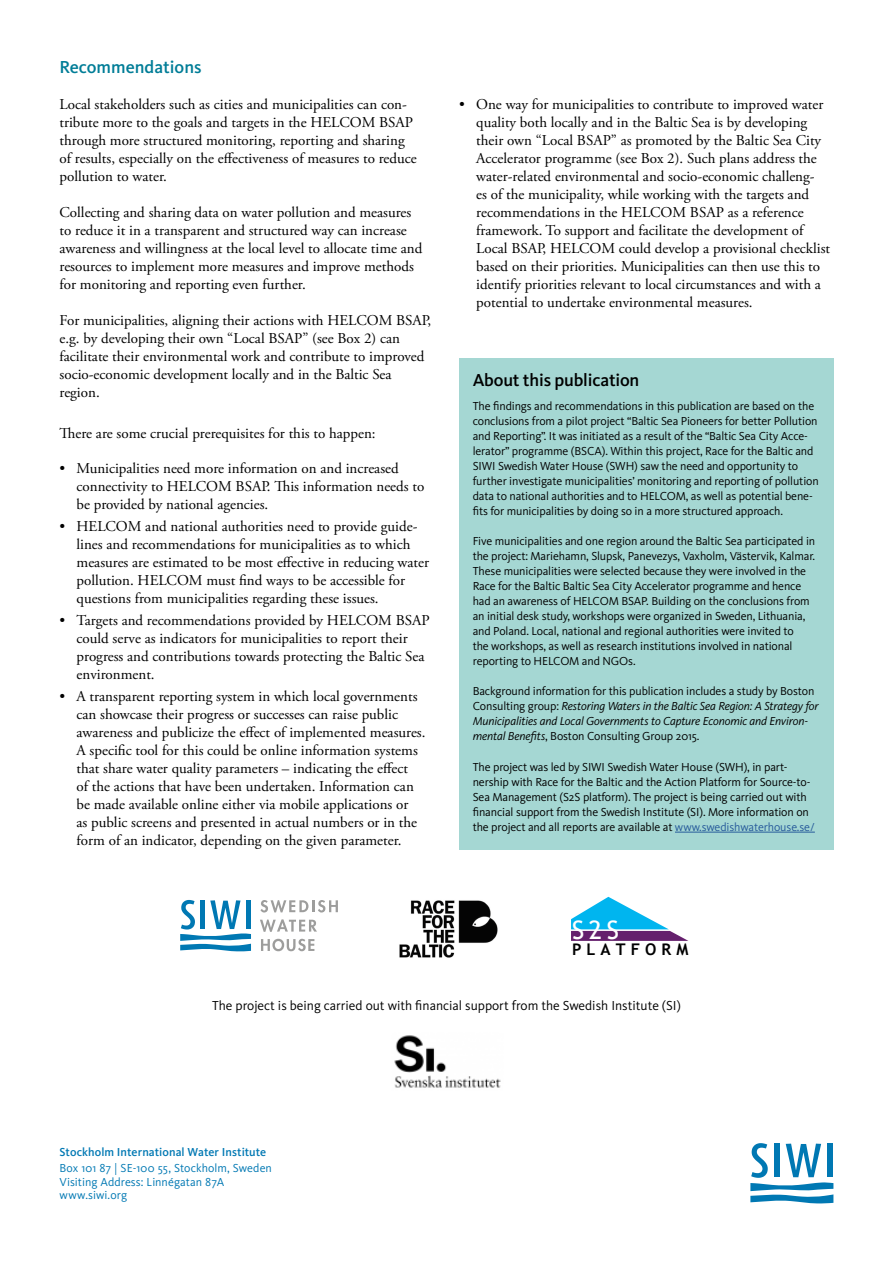
<style>
.page{position:relative;width:893px;height:1263px;background:#fff}
.page>*{position:absolute;margin:0;border:0;box-sizing:border-box;transform-origin:0 0}
.t1{font:25.35px "Trebuchet MS";color:#fff}
.t2{font:500 18px "Kievit OT";letter-spacing:-.01em;color:#000}
.t3{font:500 18px "Kievit OT";color:#007d97}
.t4{font:700 16.05px "Trebuchet MS";color:#000}
.t5{font:15px/18px "Adobe Garamond Pro";color:#000}
.t6{font:13.5px "Kievit OT";color:#000}
.t7{font:12px/15px "Kievit OT";letter-spacing:-.01em;color:#000}
.t8{font:italic 12px/15px "Kievit OT";letter-spacing:-.01em;color:#000}
.t9{font:12px/13.5px "Kievit OT";letter-spacing:.005em;color:#0078b3}
.t10{font:500 12px "Kievit OT";letter-spacing:.005em;color:#0078b3}
.s1{font-style:normal}
.s2{color:#275b9b}
</style>
<div class="page">
<div style="left:459px;top:358px;width:374px;height:491px;background:#a5d7d3"></div>
<svg style="left:750px;top:1143px;width:83px;height:60px"></svg>
<div style="left:828px;top:1144px;width:5px;height:33px;background:#0078b3"></div>
<hr style="left:675px;top:832px;width:140px;height:1px;background:#275b9b">
<img style="left:399px;top:900px;width:99px;height:58px">
<svg style="left:180px;top:900px;width:71px;height:51px"></svg>
<hr style="left:246px;top:900px;width:4px;height:29px;background:#0078b3">
<svg style="left:260px;top:900px;width:78px;height:12px"></svg>
<svg style="left:260px;top:919px;width:57px;height:13px"></svg>
<svg style="left:261px;top:939px;width:53px;height:12px"></svg>
<svg style="left:571px;top:897px;width:117px;height:44px"></svg>
<img style="left:394px;top:1035px;width:107px;height:53px">
<p class="t3" style="left:60px;top:57px;width:144px">Recommendations</p>
<p class="t5" style="left:60px;top:96px;width:359px">Local stakeholders such as cities and municipalities can con&shy;tribute more to the goals and targets in the HELCOM BSAP through more structured monitoring, reporting and sharing of results, especially on the effectiveness of measures to reduce pollution to water.</p>
<p class="t5" style="left:60px;top:204px;width:364px">Collecting and sharing data on water pollution and measures to reduce it in a transparent and structured way can increase awareness and willingness at the local level to allocate time and resources to implement more measures and improve methods for monitoring and reporting even further.</p>
<p class="t5" style="left:60px;top:312px;width:373px">For municipalities, aligning their actions with HELCOM BSAP, e.g. by developing their own “Local BSAP” (see Box 2) can facilitate their environmental work and contribute to improved socio-economic development locally and in the Baltic Sea region.</p>
<p class="t5" style="left:60px;top:424px;width:318px">There are some crucial prerequisites for this to happen:</p>
<p class="t5" style="left:77px;top:459px;width:349px;text-indent:-17px">• Municipalities need more information on and increased connectivity to HELCOM BSAP. This information needs to be provided by national agencies.</p>
<p class="t5" style="left:77px;top:517px;width:354px;text-indent:-17px">• HELCOM and national authorities need to provide guide&shy;lines and recommendations for municipalities as to which measures are estimated to be most effective in reducing water pollution. HELCOM must find ways to be accessible for questions from municipalities regarding these issues.</p>
<p class="t5" style="left:77px;top:612px;width:355px;text-indent:-17px">• Targets and recommendations provided by HELCOM BSAP could serve as indicators for municipalities to report their progress and contributions towards protecting the Baltic Sea environment.</p>
<p class="t5" style="left:77px;top:688px;width:350px;text-indent:-17px">• A transparent reporting system in which local governments can showcase their progress or successes can raise public awareness and publicize the effect of implemented measures.<br>A specific tool for this could be online information systems that share water quality parameters – indicating the effect<br>of the actions that have been undertaken. Information can be made available online either via mobile applications or<br>as public screens and presented in actual numbers or in the form of an indicator, depending on the given parameter.</p>
<p class="t5" style="left:476px;top:95px;width:355px;text-indent:-17px">• One way for municipalities to contribute to improved water quality both locally and in the Baltic Sea is by developing their own “Local BSAP” as promoted by the Baltic Sea City Accelerator programme (see Box 2). Such plans address the water-related environmental and socio-economic challeng-<br>es of the municipality, while working with the targets and recommendations in the HELCOM BSAP as a reference framework. To support and facilitate the development of Local BSAP, HELCOM could develop a provisional checklist based on their priorities. Municipalities can then use this to identify priorities relevant to local circumstances and with a potential to undertake environmental measures.</p>
<p class="t2" style="left:473px;top:370px;width:168px">About this publication</p>
<p class="t7" style="left:473px;top:399px;width:348px">The findings and recommendations in this publication are based on the conclusions from a pilot project “Baltic Sea Pioneers for better Pollution and Reporting”. It was initiated as a result of the “Baltic Sea City Acce&shy;lerator” programme (BSCA). Within this project, Race for the Baltic and SIWI Swedish Water House (SWH) saw the need and opportunity to further investigate municipalities’ monitoring and reporting of pollution data to national authorities and to HELCOM, as well as potential bene&shy;fits for municipalities by doing so in a more structured approach.</p>
<p class="t7" style="left:473px;top:534px;width:344px">Five municipalities and one region around the Baltic Sea participated in the project: Mariehamn, Slupsk, Panevezys, Vaxholm, Västervik, Kalmar.<br>These municipalities were selected because they were involved in the Race for the Baltic Baltic Sea City Accelerator programme and hence had an awareness of HELCOM BSAP. Building on the conclusions from an initial desk study, workshops were organized in Sweden, Lithuania, and Poland. Local, national and regional authorities were invited to<br>the workshops, as well as research institutions involved in national reporting to HELCOM and NGOs.</p>
<p class="t8" style="left:473px;top:684px;width:348px"><span class="s1">Background information for this publication includes a study by Boston Consulting group:</span> Restoring Waters in the Baltic Sea Region: A Strategy for Municipalities and Local Governments to Capture Economic and Environ&shy;mental Benefits<span class="s1">, Boston Consulting Group 2015.</span></p>
<p class="t7" style="left:473px;top:759px;width:344px">The project was led by SIWI Swedish Water House (SWH), in part&shy;nership with Race for the Baltic and the Action Platform for Source-to-Sea Management (S2S platform). The project is being carried out with financial support from the Swedish Institute (SI). More information on the project and all reports are available at <span class="s2">www.swedishwaterhouse.se/</span></p>
<h1 class="t1" style="left:572px;top:913px;width:48px">S2S</h1>
<p class="t4" style="left:572px;top:939px;width:118px">P L A T F O R M</p>
<p class="t6" style="left:212px;top:998px;width:470px">The project is being carried out with financial support from the Swedish Institute (SI)</p>
<p class="t10" style="left:60px;top:1145px;width:208px">Stockholm International Water Institute</p>
<p class="t9" style="left:60px;top:1161px;width:214px">Box 101 87 | SE-100 55, Stockholm, Sweden<br>Visiting Address: Linnégatan 87A www.siwi.org</p>
</div>
